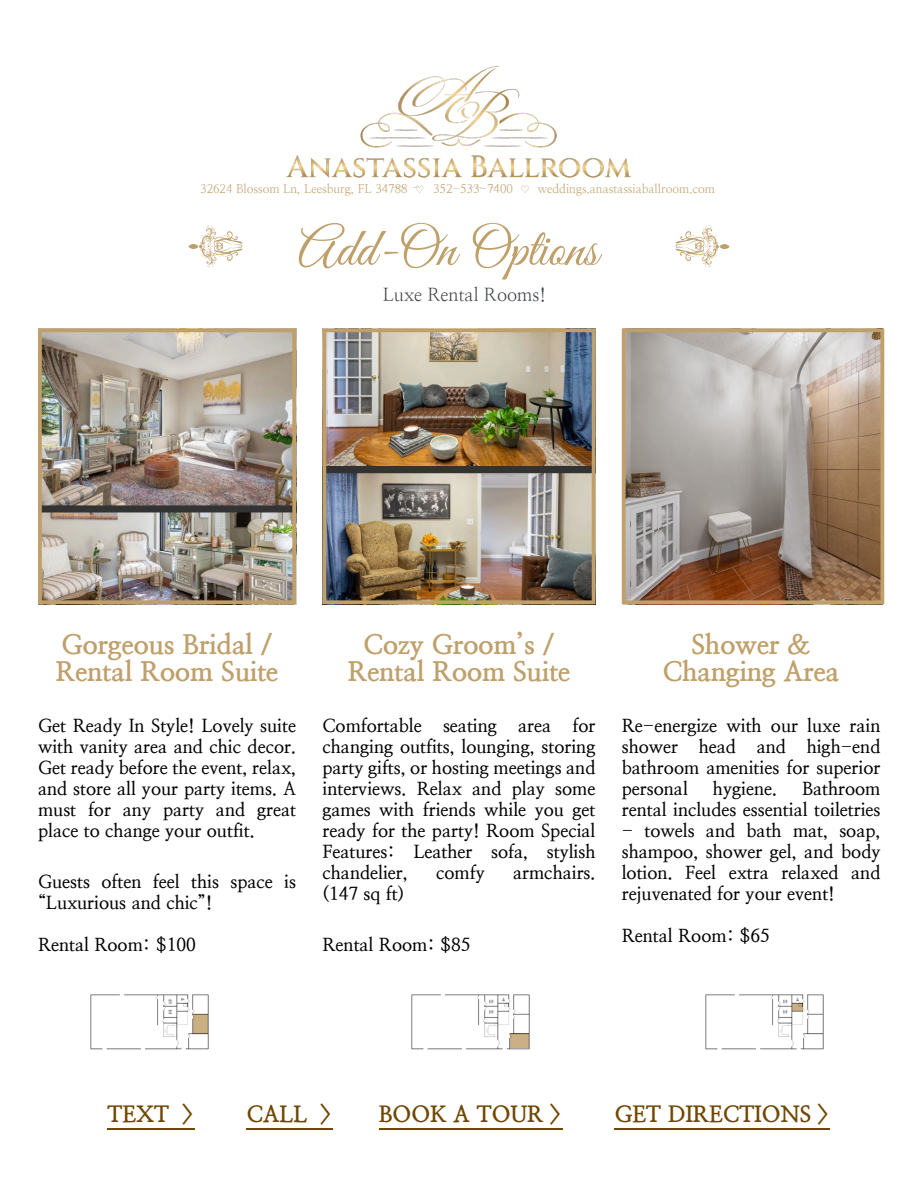
<style>
.page{position:relative;width:918px;height:1188px;background:#fff}
.page>*{position:absolute;margin:0;border:0;box-sizing:border-box;transform-origin:0 0}
.t1{font:54px "Great Vibes";color:#bfa06b}
.t2{font:800 27px/27px "Nanum Myeongjo";color:#bfa06b;text-align:center}
.t3{font:800 22.5px "Nanum Myeongjo";color:#704700}
.t4{font:700 18px/21px "Nanum Myeongjo";color:#000;text-align:justify}
.t5{font:18px "Nanum Myeongjo";color:#3c4044}
.t6{font:12px "Nanum Myeongjo";color:#bfa06b}
</style>
<div class="page">
<div style="left:719px;top:244px;width:11px;height:5px;background:#bfa06b;border-radius:50%"></div>
<svg style="left:675px;top:225px;width:44px;height:43px"></svg>
<div style="left:188px;top:244px;width:10px;height:5px;background:#bfa06b;border-radius:50%"></div>
<svg style="left:199px;top:226px;width:44px;height:41px"></svg>
<img style="left:286px;top:66px;width:345px;height:122px">
<hr style="left:108px;top:1128px;width:87px;height:1px;background:#704700">
<hr style="left:247px;top:1128px;width:86px;height:1px;background:#704700">
<hr style="left:379px;top:1128px;width:184px;height:1px;background:#704700">
<hr style="left:615px;top:1128px;width:215px;height:1px;background:#704700">
<svg style="left:416px;top:186px;width:7px;height:7px"></svg>
<svg style="left:521px;top:186px;width:8px;height:7px"></svg>
<img style="left:411px;top:994px;width:119px;height:56px">
<img style="left:90px;top:994px;width:119px;height:56px">
<div style="left:193px;top:1014px;width:15px;height:20px;background:#c9b083"></div>
<div style="left:510px;top:1033px;width:19px;height:15px;background:#bfa06b;opacity:.83"></div>
<img style="left:705px;top:994px;width:119px;height:56px">
<div style="left:792px;top:1003px;width:11px;height:8px;background:#bfa06b;opacity:.83"></div>
<svg style="left:622px;top:328px;width:262px;height:276px;background:#a69688"></svg>
<img style="left:323px;top:328px;width:272px;height:276px">
<img style="left:38px;top:328px;width:258px;height:276px">
<p class="t6" style="left:200px;top:184px;width:209px">32624 Blossom Ln, Leesburg, FL 34788</p>
<p class="t6" style="left:433px;top:184px;width:81px">352-533-7400</p>
<p class="t6" style="left:538px;top:184px;width:179px">weddings.anastassiaballroom.com</p>
<h1 class="t1" style="left:298px;top:219px;width:302px">Add-On Options</h1>
<p class="t5" style="left:383px;top:287px;width:165px">Luxe Rental Rooms!</p>
<h2 class="t2" style="left:56px;top:632px;width:224px;text-align:left">Gorgeous Bridal /<br>Rental Room Suite</h2>
<p class="t4" style="left:38px;top:716px;width:260px">Get Ready In Style! Lovely suite with vanity area and chic decor.<br>Get ready before the event, relax, and store all your party items. A must for any party and great place to change your outfit.</p>
<p class="t4" style="left:38px;top:872px;width:260px">Guests often feel this space is “Luxurious and chic”!</p>
<p class="t4" style="left:38px;top:935px;width:159px">Rental Room: $100</p>
<h2 class="t2" style="left:348px;top:632px;width:224px">Cozy Groom’s /<br>Rental Room Suite</h2>
<p class="t4" style="left:323px;top:716px;width:274px">Comfortable seating area for changing outfits, lounging, storing party gifts, or hosting meetings and interviews. Relax and play some games with friends while you get ready for the party! Room Special Features: Leather sofa, stylish chandelier,</p>
<p class="t4" style="left:436px;top:863px;width:50px">comfy</p>
<p class="t4" style="left:513px;top:863px;width:84px">armchairs.</p>
<p class="t4" style="left:323px;top:884px;width:83px">(147 sq ft)</p>
<p class="t4" style="left:323px;top:935px;width:150px">Rental Room: $85</p>
<h2 class="t2" style="left:663px;top:632px;width:178px">Shower &amp;<br>Changing Area</h2>
<p class="t4" style="left:622px;top:716px;width:260px">Re-energize with our luxe rain shower head and high-end bathroom amenities for superior personal</p>
<p class="t4" style="left:622px;top:779px;width:260px;text-align:right">Bathroom<br>rental includes essential toiletries</p>
<p class="t4" style="left:622px;top:821px;width:260px">- towels and bath mat, soap, shampoo, shower gel, and body lotion. Feel extra relaxed and rejuvenated for your event!</p>
<p class="t4" style="left:622px;top:926px;width:150px">Rental Room: $65</p>
<p class="t4" style="left:713px;top:779px;width:66px">hygiene.</p>
<p class="t3" style="left:108px;top:1104px;width:89px">TEXT &gt;</p>
<p class="t3" style="left:247px;top:1104px;width:88px">CALL &gt;</p>
<p class="t3" style="left:379px;top:1104px;width:185px">BOOK A TOUR &gt;</p>
<p class="t3" style="left:615px;top:1104px;width:217px">GET DIRECTIONS &gt;</p>
</div>
